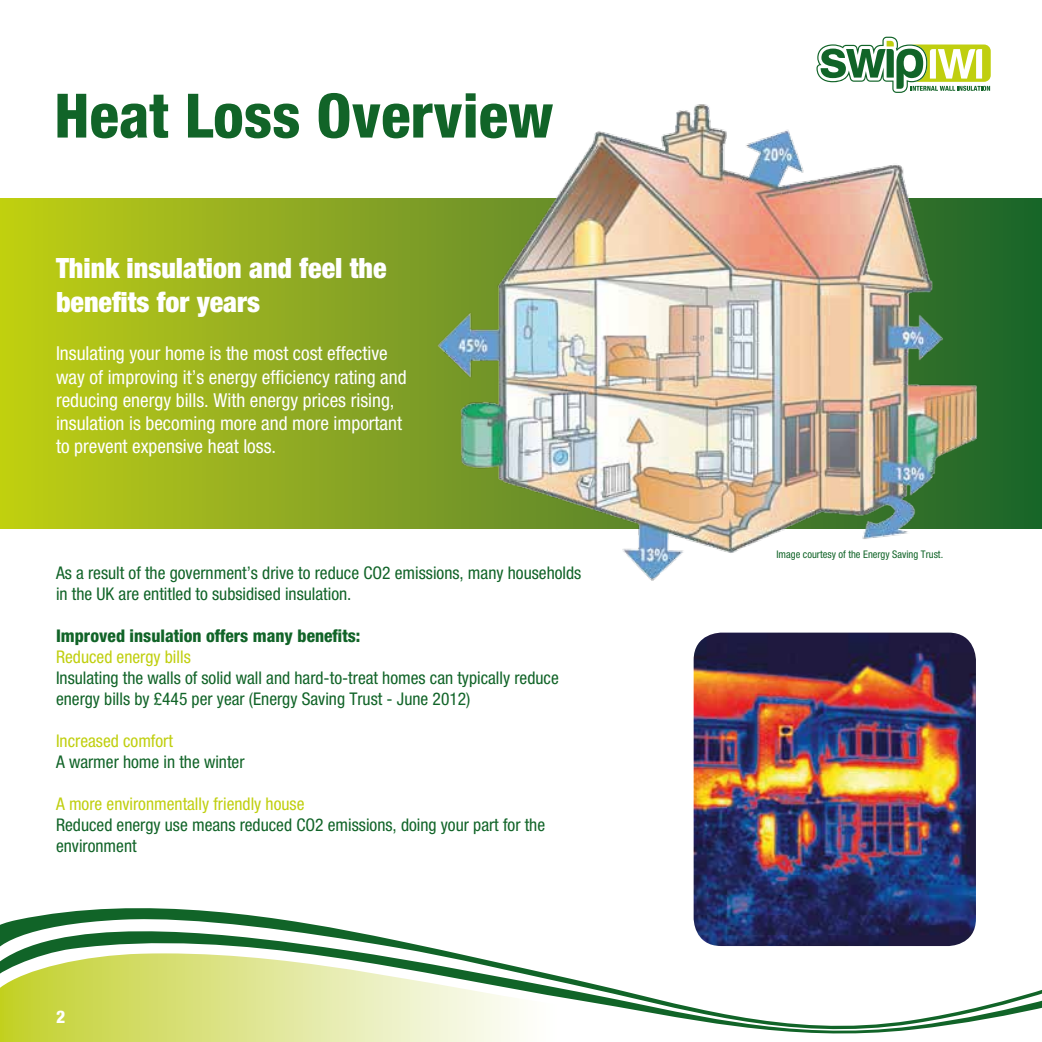
<style>
.page{position:relative;width:1042px;height:1042px;background:#fff}
.page>*{position:absolute;margin:0;border:0;box-sizing:border-box;transform-origin:0 0}
.t1{font:800 condensed 61.25px "Helvetica Neue";color:#116428}
.t2{font:900 condensed 28px/33.6px "Helvetica Neue";color:#fff}
.t3{font:condensed 19.25px/23.1px "Helvetica Neue";color:#fff}
.t4{font:condensed 17.5px/21px "Helvetica Neue";color:#116428}
.t5{font:condensed 17.5px "Helvetica Neue";color:#c0cf0f}
.t6{font:800 condensed 17.5px "Helvetica Neue";color:#116428}
.t7{font:800 condensed 17.5px "Helvetica Neue";color:#fff}
.t8{font:condensed 10.5px "Helvetica Neue";color:#116428}
</style>
<div class="page">
<svg style="left:0;top:198px;width:1042px;height:330px;background:#94af1e"></svg>
<svg style="left:59px;top:908px;width:170px;height:5px"></svg>
<svg style="left:0;top:913px;width:328px;height:14px;fill:#116428"></svg>
<svg style="left:0;top:927px;width:455px;height:26px"></svg>
<svg style="left:0;top:953px;width:1042px;height:89px"></svg>
<img style="left:409px;top:75px;width:594px;height:506px">
<img style="left:693px;top:632px;width:283px;height:314px">
<svg style="left:816px;top:37px;width:174px;height:56px"></svg>
<h1 class="t1" style="left:54px;top:78px;width:501px">Heat Loss Overview</h1>
<h2 class="t2" style="left:56px;top:251px;width:332px">Think insulation and feel the benefits for years</h2>
<p class="t3" style="left:56px;top:342px;width:352px">Insulating your home is the most cost effective way of improving it’s energy efficiency rating and reducing energy bills. With energy prices rising, insulation is becoming more and more important to prevent expensive heat loss.</p>
<p class="t4" style="left:56px;top:562px;width:527px">As a result of the government’s drive to reduce CO2 emissions, many households in the UK are entitled to subsidised insulation.</p>
<p class="t6" style="left:56px;top:625px;width:306px">Improved insulation offers many benefits:</p>
<p class="t5" style="left:56px;top:647px;width:136px">Reduced energy bills</p>
<p class="t4" style="left:56px;top:667px;width:504px">Insulating the walls of solid wall and hard-to-treat homes can typically reduce energy bills by £445 per year (Energy Saving Trust - June 2012)</p>
<p class="t5" style="left:56px;top:731px;width:118px">Increased comfort</p>
<p class="t4" style="left:56px;top:751px;width:190px">A warmer home in the winter</p>
<p class="t5" style="left:56px;top:794px;width:250px">A more environmentally friendly house</p>
<p class="t4" style="left:56px;top:814px;width:490px">Reduced energy use means reduced CO2 emissions, doing your part for the environment</p>
<p class="t7" style="left:56px;top:1005px;width:11px">2</p>
<p class="t8" style="left:776px;top:548px;width:168px">Image courtesy of the Energy Saving Trust.</p>
</div>
